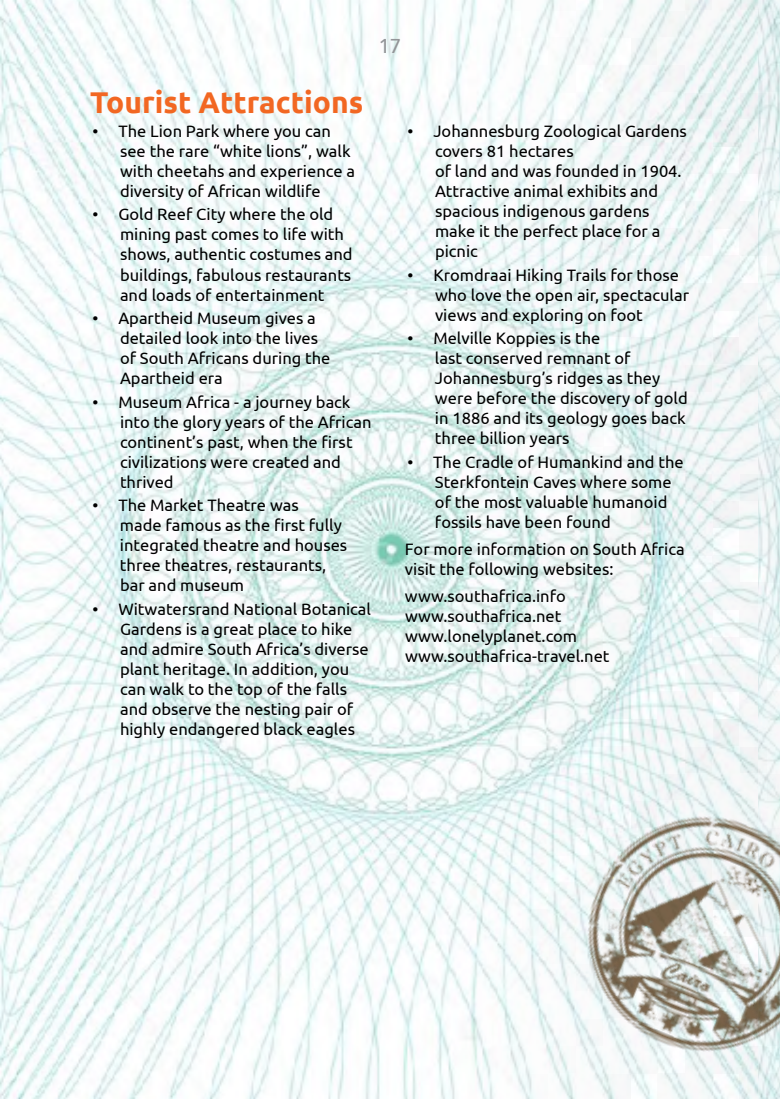
<style>
.page{position:relative;width:780px;height:1099px;background:#fff}
.page>*{position:absolute;margin:0;border:0;box-sizing:border-box;transform-origin:0 0}
.t1{font:700 30px "Ubuntu";color:#f26722}
.t2{font:500 20px "Avenir";color:#939598}
.t3{font:16.5px/20px "Ubuntu";color:#000}
</style>
<div class="page">
<img style="left:0;top:0;width:758px;height:1098px">
<img style="left:758px;top:0;width:22px;height:762px">
<img style="left:533px;top:762px;width:247px;height:336px">
<p class="t2" style="left:379px;top:29px;width:24px">17</p>
<h1 class="t1" style="left:90px;top:84px;width:275px">Tourist Attractions</h1>
<p class="t3" style="left:120px;top:120px;width:237px;text-indent:-27px">• The Lion Park where you can see the rare “white lions”, walk with cheetahs and experience a diversity of African wildlife</p>
<p class="t3" style="left:120px;top:204px;width:234px;text-indent:-27px">• Gold Reef City where the old mining past comes to life with shows, authentic costumes and buildings, fabulous restaurants and loads of entertainment</p>
<p class="t3" style="left:120px;top:308px;width:212px;text-indent:-27px">• Apartheid Museum gives a detailed look into the lives of South Africans during the<br>Apartheid era</p>
<p class="t3" style="left:120px;top:391px;width:253px;text-indent:-27px">• Museum Africa - a journey back into the glory years of the African continent’s past, when the first civilizations were created and thrived</p>
<p class="t3" style="left:120px;top:495px;width:229px;text-indent:-27px">• The Market Theatre was<br>made famous as the first fully integrated theatre and houses three theatres, restaurants, bar and museum</p>
<p class="t3" style="left:120px;top:598px;width:252px;text-indent:-27px">• Witwatersrand National Botanical<br>Gardens is a great place to hike and admire South Africa’s diverse plant heritage. In addition, you can walk to the top of the falls and observe the nesting pair of highly endangered black eagles</p>
<p class="t3" style="left:435px;top:120px;width:253px;text-indent:-27px">• Johannesburg Zoological Gardens covers 81 hectares<br>of land and was founded in 1904.<br>Attractive animal exhibits and spacious indigenous gardens make it the perfect place for a picnic</p>
<p class="t3" style="left:435px;top:264px;width:255px;text-indent:-27px">• Kromdraai Hiking Trails for those who love the open air, spectacular views and exploring on foot</p>
<p class="t3" style="left:435px;top:328px;width:254px;text-indent:-27px">• Melville Koppies is the<br>last conserved remnant of<br>Johannesburg’s ridges as they were before the discovery of gold in 1886 and its geology goes back three billion years</p>
<p class="t3" style="left:435px;top:451px;width:250px;text-indent:-27px">• The Cradle of Humankind and the<br>Sterkfontein Caves where some of the most valuable humanoid fossils have been found</p>
<p class="t3" style="left:405px;top:538px;width:281px">For more information on South Africa visit the following websites:</p>
<p class="t3" style="left:405px;top:585px;width:206px">www.southafrica.info www.southafrica.net www.lonelyplanet.com www.southafrica-travel.net</p>
</div>
